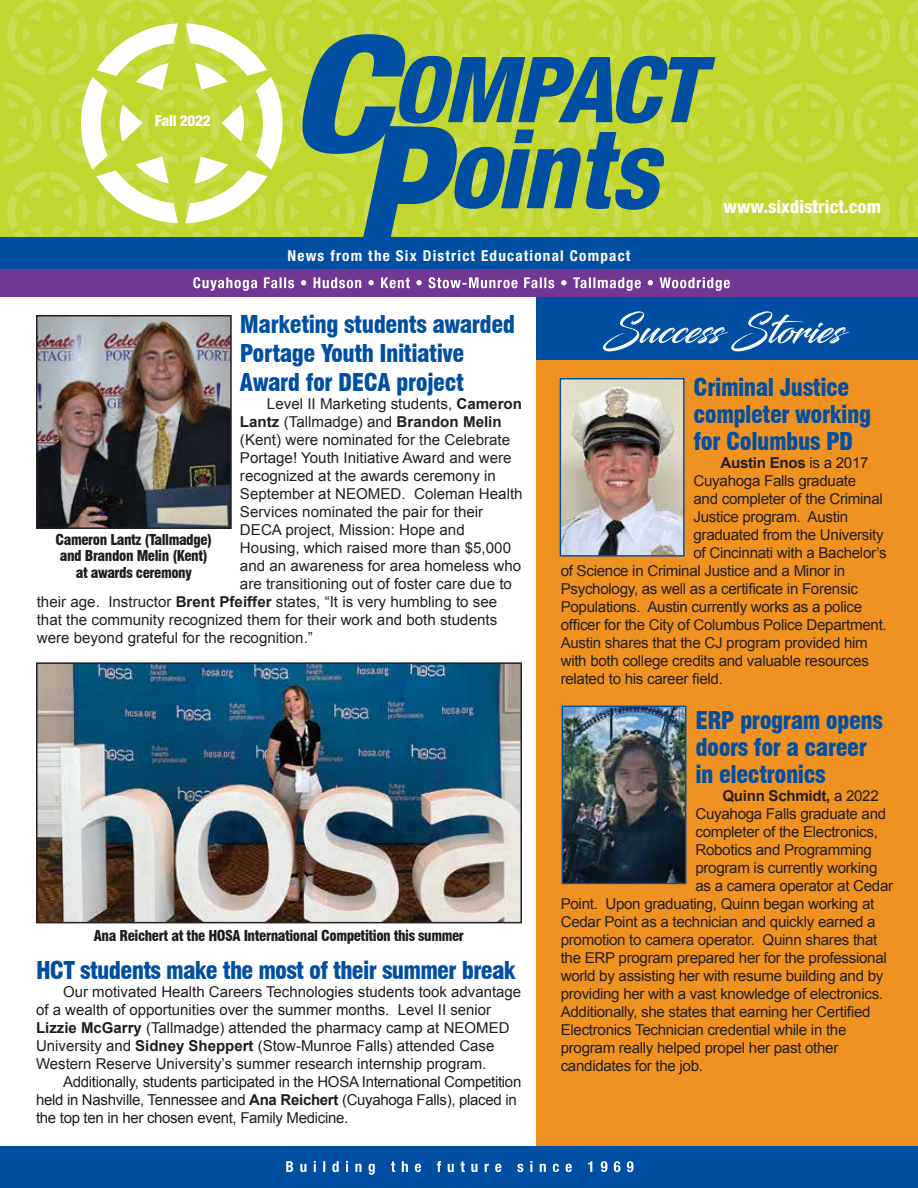
<style>
.page{position:relative;width:918px;height:1188px;background:#fff}
.page>*{position:absolute;margin:0;border:0;box-sizing:border-box;transform-origin:0 0}
.t1{font:900 condensed 24px/27px "Swiss 721 BT";letter-spacing:-.02em;color:#004fa3}
.t2{font:800 condensed 18px "Helvetica Neue";color:#fff}
.t3{font:15px "Arial";letter-spacing:-.02em;color:#231f20}
.t4{font:15px "Arial";color:#231f20}
.t5{font:15px/18px "Arial";color:#1d1d1d}
.t6{font:15px/18px "Arial";letter-spacing:-.02em;color:#1d1d1d}
.t7{font:700 condensed 15px "Helvetica Neue";letter-spacing:.08em;color:#fff}
.t8{font:700 15px "Arial";letter-spacing:-.02em;color:#231f20}
.t9{font:700 15px "Arial";color:#231f20}
.t10{font:800 condensed 15px "Helvetica Neue";letter-spacing:-.02em;color:#fff}
.t11{font:900 condensed 14.7px/16.5px "Swiss 721 BT";letter-spacing:-.03em;color:#1d1d1d;text-align:center}
.s1{font-weight:700}
.s2{font-weight:400}
</style>
<div class="page">
<div style="left:536px;top:293px;width:382px;height:859px;background:#ef9221"></div>
<div style="left:536px;top:295px;width:382px;height:65px;background:#004fa3"></div>
<div style="left:0;top:268px;width:918px;height:29px;background:#723795"></div>
<div style="left:0;top:1147px;width:918px;height:41px;background:#004fa3"></div>
<div style="left:0;top:238px;width:918px;height:31px;background:#004fa3"></div>
<svg style="left:193px;top:277px;width:537px;height:14px"></svg>
<svg style="left:286px;top:1161px;width:348px;height:14px"></svg>
<svg style="left:0;top:0;width:918px;height:238px;background:#a4c258"></svg>
<img style="left:39px;top:665px;width:480px;height:255px">
<div style="left:36px;top:662px;width:486px;height:261px;border:2px solid #231f20"></div>
<svg style="left:603px;top:311px;width:247px;height:40px"></svg>
<img style="left:39px;top:318px;width:190px;height:208px">
<div style="left:36px;top:315px;width:196px;height:214px;border:2px solid #231f20"></div>
<img style="left:562px;top:380px;width:121px;height:175px">
<div style="left:560px;top:378px;width:125px;height:179px;border:1px solid #004fa3"></div>
<img style="left:564px;top:708px;width:120px;height:174px">
<div style="left:562px;top:706px;width:124px;height:178px;border:1px solid #004fa3"></div>
<p class="t10" style="left:155px;top:111px;width:57px">Fall 2022</p>
<p class="t7" style="left:288px;top:247px;width:344px">News from the Six District Educational Compact</p>
<p class="t2" style="left:724px;top:196px;width:159px">www.sixdistrict.com</p>
<h1 class="t1" style="left:240px;top:310px;width:277px;line-height:28.8px">Marketing students awarded<br>Portage Youth Initiative<br>Award for DECA project</h1>
<p class="t4" style="left:267px;top:394px;width:257px">Level II Marketing students, <span class="s1">Cameron</span></p>
<p class="t9" style="left:240px;top:412px;width:263px">Lantz <span class="s2">(Tallmadge) and</span> Brandon Melin</p>
<p class="t4" style="left:240px;top:430px;width:272px">(Kent) were nominated for the Celebrate</p>
<p class="t4" style="left:240px;top:448px;width:273px">Portage! Youth Initiative Award and were</p>
<p class="t4" style="left:240px;top:466px;width:257px">recognized at the awards ceremony in</p>
<p class="t4" style="left:240px;top:484px;width:284px">September at NEOMED. Coleman Health</p>
<p class="t4" style="left:240px;top:502px;width:245px">Services nominated the pair for their</p>
<p class="t4" style="left:240px;top:520px;width:226px">DECA project, Mission: Hope and</p>
<p class="t4" style="left:240px;top:538px;width:273px">Housing, which raised more than $5,000</p>
<p class="t4" style="left:240px;top:556px;width:283px">and an awareness for area homeless who</p>
<p class="t4" style="left:240px;top:574px;width:274px">are transitioning out of foster care due to</p>
<p class="t4" style="left:37px;top:592px;width:462px">their age. Instructor <span class="s1">Brent Pfeiffer</span> states, “It is very humbling to see</p>
<p class="t4" style="left:37px;top:610px;width:462px">that the community recognized them for their work and both students</p>
<p class="t4" style="left:37px;top:628px;width:278px">were beyond grateful for the recognition.”</p>
<p class="t11" style="left:55px;top:531px;width:158px">Cameron Lantz (Tallmadge) and Brandon Melin (Kent) at awards ceremony</p>
<p class="t11" style="left:94px;top:927px;width:372px">Ana Reichert at the HOSA International Competition this summer</p>
<h1 class="t1" style="left:36px;top:957px;width:481px">HCT students make the most of their summer break</h1>
<p class="t5" style="left:36px;top:983px;width:487px;text-indent:27px">Our motivated Health Careers Technologies students took advantage of a wealth of opportunities over the summer months. Level II senior <span class="s1">Lizzie McGarry</span> (Tallmadge) attended the pharmacy camp at NEOMED University and <span class="s1">Sidney Sheppert</span> (Stow-Munroe Falls) attended Case Western Reserve University’s summer research internship program.</p>
<p class="t6" style="left:36px;top:1073px;width:487px;text-indent:27px">Additionally, students participated in the HOSA International Competition held in Nashville, Tennessee and <span class="s1">Ana Reichert</span> (Cuyahoga Falls), placed in the top ten in her chosen event, Family Medicine.</p>
<h1 class="t1" style="left:694px;top:374px;width:179px">Criminal Justice completer working for Columbus PD</h1>
<p class="t8" style="left:721px;top:453px;width:150px">Austin Enos <span class="s2">is a 2017</span></p>
<p class="t3" style="left:694px;top:471px;width:164px">Cuyahoga Falls graduate</p>
<p class="t3" style="left:694px;top:489px;width:191px">and completer of the Criminal</p>
<p class="t3" style="left:694px;top:507px;width:156px">Justice program. Austin</p>
<p class="t3" style="left:694px;top:525px;width:192px">graduated from the University</p>
<p class="t3" style="left:694px;top:543px;width:195px">of Cincinnati with a Bachelor’s</p>
<p class="t3" style="left:561px;top:561px;width:286px">of Science in Criminal Justice and a Minor in</p>
<p class="t3" style="left:561px;top:579px;width:299px">Psychology, as well as a certificate in Forensic</p>
<p class="t3" style="left:561px;top:597px;width:303px">Populations. Austin currently works as a police</p>
<p class="t3" style="left:561px;top:615px;width:328px">officer for the City of Columbus Police Department.</p>
<p class="t3" style="left:561px;top:633px;width:309px">Austin shares that the CJ program provided him</p>
<p class="t3" style="left:561px;top:651px;width:310px">with both college credits and valuable resources</p>
<p class="t3" style="left:561px;top:669px;width:164px">related to his career field.</p>
<h1 class="t1" style="left:695px;top:707px;width:189px">ERP program opens doors for a career in electronics</h1>
<p class="t8" style="left:722px;top:786px;width:158px">Quinn Schmidt, <span class="s2">a 2022</span></p>
<p class="t3" style="left:695px;top:804px;width:192px">Cuyahoga Falls graduate and</p>
<p class="t3" style="left:695px;top:822px;width:184px">completer of the Electronics,</p>
<p class="t3" style="left:695px;top:840px;width:178px">Robotics and Programming</p>
<p class="t3" style="left:695px;top:858px;width:184px">program is currently working</p>
<p class="t3" style="left:695px;top:876px;width:199px">as a camera operator at Cedar</p>
<p class="t3" style="left:561px;top:894px;width:315px">Point. Upon graduating, Quinn began working at</p>
<p class="t3" style="left:561px;top:912px;width:317px">Cedar Point as a technician and quickly earned a</p>
<p class="t3" style="left:561px;top:930px;width:318px">promotion to camera operator. Quinn shares that</p>
<p class="t3" style="left:561px;top:948px;width:328px">the ERP program prepared her for the professional</p>
<p class="t3" style="left:561px;top:966px;width:324px">world by assisting her with resume building and by</p>
<p class="t3" style="left:561px;top:984px;width:324px">providing her with a vast knowledge of electronics.</p>
<p class="t3" style="left:561px;top:1002px;width:311px">Additionally, she states that earning her Certified</p>
<p class="t3" style="left:561px;top:1020px;width:287px">Electronics Technician credential while in the</p>
<p class="t3" style="left:561px;top:1038px;width:279px">program really helped propel her past other</p>
<p class="t3" style="left:561px;top:1056px;width:144px">candidates for the job.</p>
</div>
